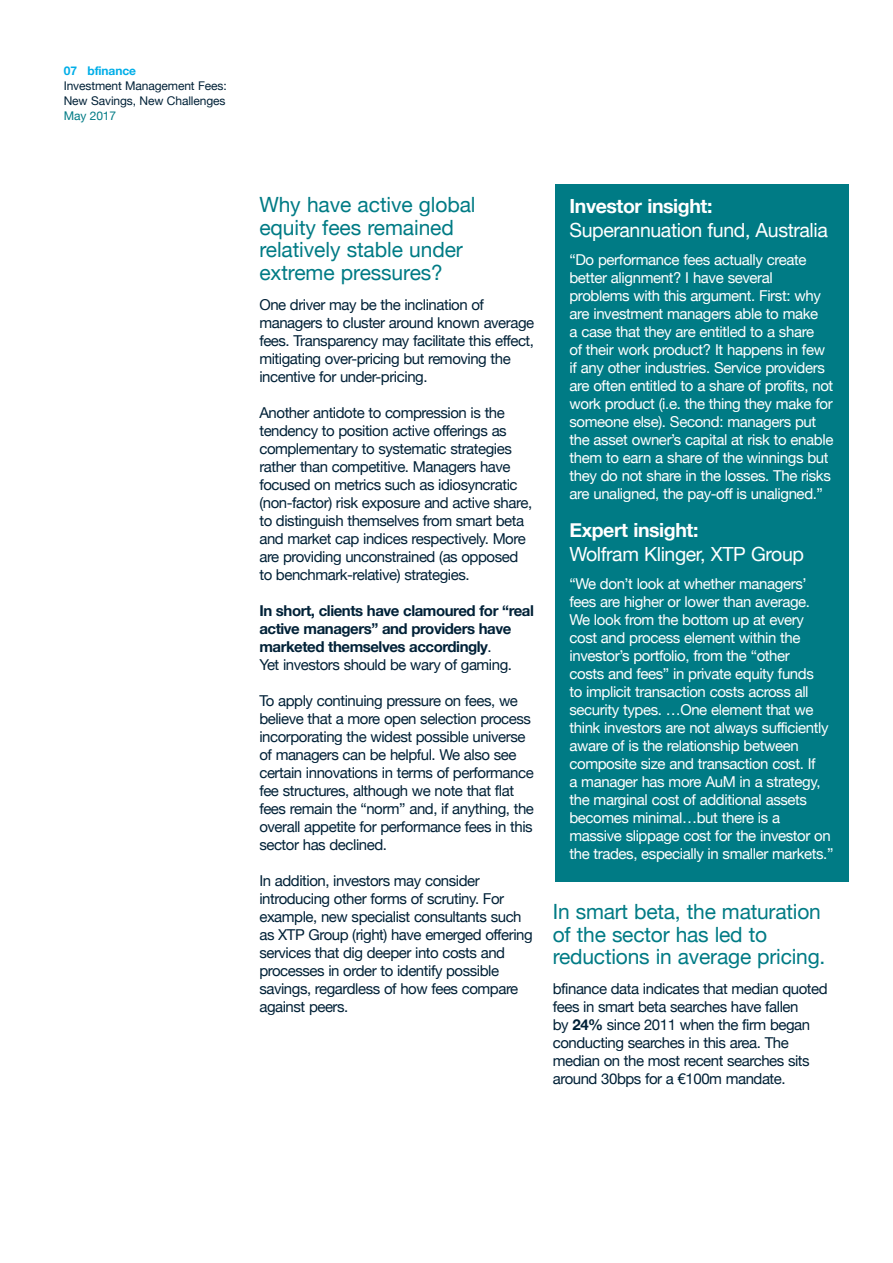
<style>
.page{position:relative;width:893px;height:1263px;background:#fff}
.page>*{position:absolute;margin:0;border:0;box-sizing:border-box;transform-origin:0 0}
.t1{font:21px/22.5px "Helvetica Neue";letter-spacing:-.01em;color:#007b85}
.t2{font:19.5px "Helvetica Neue";letter-spacing:-.02em;color:#fff}
.t3{font:700 19.5px "Helvetica Neue";letter-spacing:-.02em;color:#fff}
.t4{font:15px/18px "Helvetica Neue";letter-spacing:-.03em;color:#002137}
.t5{font:15px/18px "Helvetica Neue";letter-spacing:-.025em;color:#fff}
.t6{font:700 15px/18px "Helvetica Neue";letter-spacing:-.03em;color:#002137}
.t7{font:12px/15px "Helvetica Neue";letter-spacing:-.01em;color:#002137}
.t8{font:700 12px "Helvetica Neue";letter-spacing:-.01em;color:#00aee8}
.t9{font:12px "Helvetica Neue";letter-spacing:-.01em;color:#007b85}
.s1{font-weight:400}
.s2{font-weight:700}
</style>
<div class="page">
<div style="left:555px;top:184px;width:294px;height:697px;background:#007b85"></div>
<p class="t8" style="left:64px;top:62px;width:74px">07 bfinance</p>
<p class="t7" style="left:64px;top:79px;width:164px">Investment Management Fees:<br>New Savings, New Challenges</p>
<p class="t9" style="left:64px;top:108px;width:54px">May 2017</p>
<h1 class="t1" style="left:259px;top:195px;width:218px">Why have active global equity fees remained relatively stable under extreme pressures?</h1>
<p class="t4" style="left:259px;top:296px;width:276px">One driver may be the inclination of managers to cluster around known average fees. Transparency may facilitate this effect, mitigating over-pricing but removing the incentive for under-pricing.</p>
<p class="t4" style="left:259px;top:404px;width:274px">Another antidote to compression is the tendency to position active offerings as complementary to systematic strategies rather than competitive. Managers have focused on metrics such as idiosyncratic (non-factor) risk exposure and active share, to distinguish themselves from smart beta and market cap indices respectively. More are providing unconstrained (as opposed to benchmark-relative) strategies.</p>
<p class="t6" style="left:259px;top:602px;width:276px">In short, clients have clamoured for “real active managers” and providers have marketed themselves accordingly<span class="s1">.<br>Yet investors should be wary of gaming.</span></p>
<p class="t4" style="left:259px;top:692px;width:276px">To apply continuing pressure on fees, we believe that a more open selection process incorporating the widest possible universe of managers can be helpful. We also see certain innovations in terms of performance fee structures, although we note that flat fees remain the “norm” and, if anything, the overall appetite for performance fees in this sector has declined.</p>
<p class="t4" style="left:259px;top:872px;width:275px">In addition, investors may consider introducing other forms of scrutiny. For example, new specialist consultants such as XTP Group (right) have emerged offering services that dig deeper into costs and processes in order to identify possible savings, regardless of how fees compare against peers.</p>
<h2 class="t3" style="left:569px;top:190px;width:145px">Investor insight:</h2>
<h2 class="t2" style="left:569px;top:215px;width:260px">Superannuation fund, Australia</h2>
<p class="t5" style="left:569px;top:252px;width:265px">“Do performance fees actually create better alignment? I have several problems with this argument. First: why are investment managers able to make<br>a case that they are entitled to a share<br>of their work product? It happens in few if any other industries. Service providers are often entitled to a share of profits, not work product (i.e. the thing they make for someone else). Second: managers put the asset owner’s capital at risk to enable them to earn a share of the winnings but they do not share in the losses. The risks are unaligned, the pay-off is unaligned.”</p>
<h2 class="t3" style="left:569px;top:514px;width:131px">Expert insight:</h2>
<h2 class="t2" style="left:569px;top:539px;width:236px">Wolfram Klinger, XTP Group</h2>
<p class="t5" style="left:569px;top:576px;width:265px">“We don’t look at whether managers’ fees are higher or lower than average.<br>We look from the bottom up at every cost and process element within the investor’s portfolio, from the “other<br>costs and fees” in private equity funds<br>to implicit transaction costs across all security types. …One element that we think investors are not always sufficiently aware of is the relationship between composite size and transaction cost. If<br>a manager has more AuM in a strategy, the marginal cost of additional assets becomes minimal…but there is a massive slippage cost for the investor on the trades, especially in smaller markets.”</p>
<h1 class="t1" style="left:553px;top:902px;width:274px">In smart beta, the maturation of the sector has led to reductions in average pricing.</h1>
<p class="t4" style="left:553px;top:981px;width:276px">bfinance data indicates that median quoted fees in smart beta searches have fallen<br>by <span class="s2">24%</span> since 2011 when the firm began conducting searches in this area. The median on the most recent searches sits around 30bps for a €100m mandate.</p>
</div>
